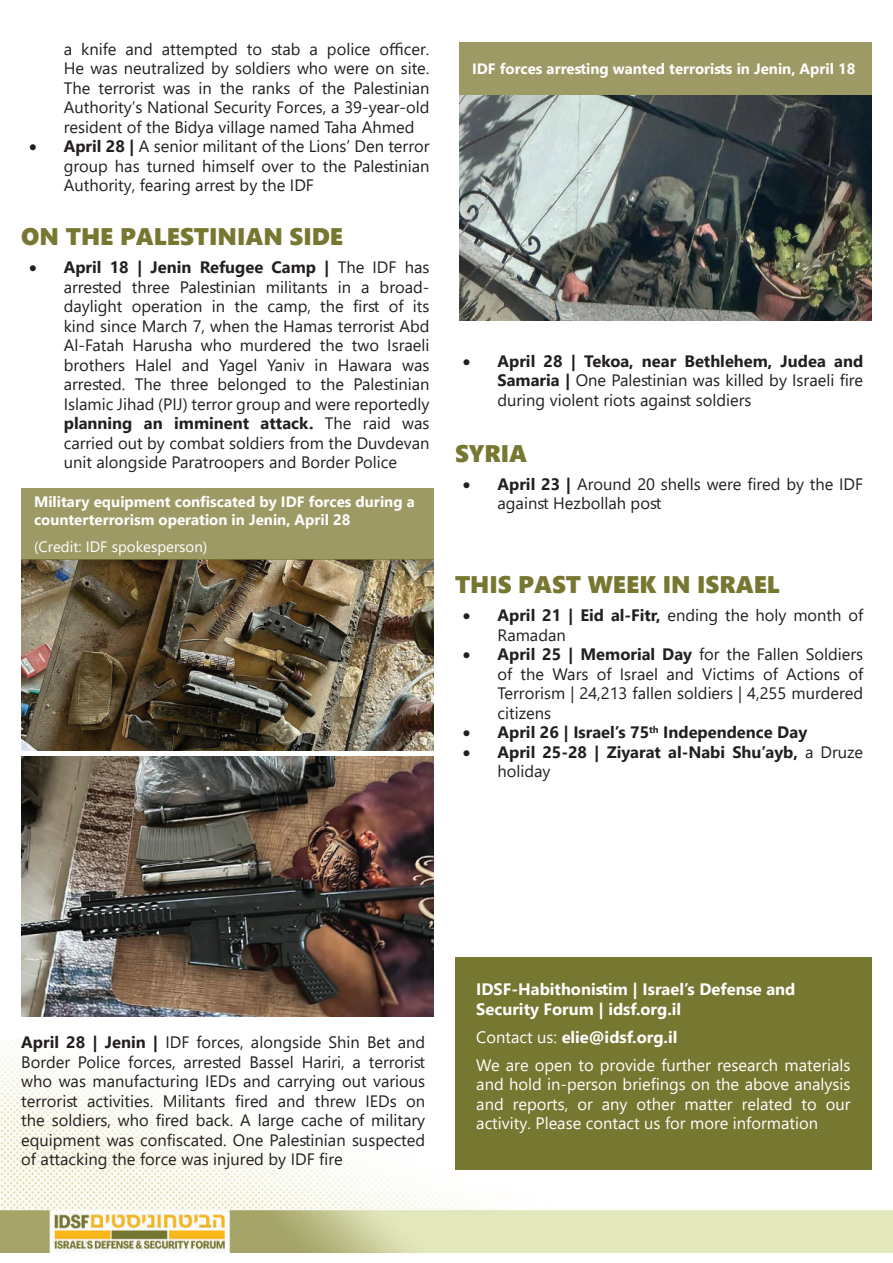
<style>
.page{position:relative;width:893px;height:1263px;background:#fff}
.page>*{position:absolute;margin:0;border:0;box-sizing:border-box;transform-origin:0 0}
.t1{font:24px "Segoe UI Black";color:#767730}
.t2{font:16.5px/19.5px "Segoe UI";color:#231f20;text-align:justify}
.t3{font:16.5px/19.5px "Segoe UI";color:#fff}
.t4{font:700 16.5px/19.5px "Segoe UI";color:#231f20}
.t5{font:700 16.5px/19.5px "Segoe UI";color:#fff}
.t6{font:700 15px/18px "Segoe UI";color:#fff}
.t7{font:15px "Segoe UI";color:#fff}
.s1{font-weight:700}
.s2{font-weight:400}
</style>
<div class="page">
<img style="left:0;top:1044px;width:893px;height:208px">
<div style="left:455px;top:957px;width:417px;height:212px;background:#767730"></div>
<img style="left:21px;top:560px;width:413px;height:190px">
<div style="left:21px;top:488px;width:413px;height:72px;background:#9d9a65"></div>
<img style="left:21px;top:757px;width:413px;height:259px">
<img style="left:459px;top:95px;width:413px;height:225px">
<div style="left:459px;top:43px;width:413px;height:52px;background:#9d9a65"></div>
<p class="t2" style="left:64px;top:37px;width:367px">a knife and attempted to stab a police officer.<br>He was neutralized by soldiers who were on site.<br>The terrorist was in the ranks of the Palestinian Authority’s National Security Forces, a 39-year-old resident of the Bidya village named Taha Ahmed</p>
<p class="t2" style="left:64px;top:135px;width:367px;text-indent:-35px">• <span class="s1">April 28 |</span> A senior militant of the Lions’ Den terror group has turned himself over to the Palestinian Authority, fearing arrest by the IDF</p>
<h1 class="t1" style="left:21px;top:227px;width:323px">ON THE PALESTINIAN SIDE</h1>
<p class="t2" style="left:64px;top:256px;width:367px;text-indent:-35px">• <span class="s1">April 18 | Jenin Refugee Camp |</span> The IDF has arrested three Palestinian militants in a broad&shy;daylight operation in the camp, the first of its kind since March 7, when the Hamas terrorist Abd Al-Fatah Harusha who murdered the two Israeli brothers Halel and Yagel Yaniv in Hawara was arrested. The three belonged to the Palestinian Islamic Jihad (PIJ) terror group and were reportedly <span class="s1">planning an imminent attack.</span> The raid was carried out by combat soldiers from the Duvdevan unit alongside Paratroopers and Border Police</p>
<p class="t6" style="left:34px;top:492px;width:382px">Military equipment confiscated by IDF forces during a counterterrorism operation in Jenin, April 28</p>
<p class="t7" style="left:34px;top:540px;width:175px">(Credit: IDF spokesperson)</p>
<p class="t6" style="left:472px;top:59px;width:385px">IDF forces arresting wanted terrorists in Jenin, April 18</p>
<p class="t2" style="left:497px;top:349px;width:367px;text-indent:-35px">• <span class="s1">April 28 | Tekoa, near Bethlehem, Judea and Samaria |</span> One Palestinian was killed by Israeli fire during violent riots against soldiers</p>
<h1 class="t1" style="left:455px;top:444px;width:74px">SYRIA</h1>
<p class="t2" style="left:497px;top:472px;width:367px;text-indent:-35px">• <span class="s1">April 23 |</span> Around 20 shells were fired by the IDF against Hezbollah post</p>
<h1 class="t1" style="left:455px;top:575px;width:326px">THIS PAST WEEK IN ISRAEL</h1>
<p class="t2" style="left:497px;top:604px;width:367px;text-indent:-35px">• <span class="s1">April 21 | Eid al-Fitr,</span> ending the holy month of<br>Ramadan</p>
<p class="t2" style="left:497px;top:643px;width:367px;text-indent:-35px">• <span class="s1">April 25 | Memorial Day</span> for the Fallen Soldiers of the Wars of Israel and Victims of Actions of Terrorism | 24,213 fallen soldiers | 4,255 murdered citizens</p>
<p class="t4" style="left:463px;top:721px;width:346px">• April 26 | Israel’s 75<sup>th</sup> Independence Day</p>
<p class="t4" style="left:497px;top:741px;width:367px;text-indent:-35px">• April 25-28 | Ziyarat al-Nabi Shu’ayb, <span class="s2">a Druze holiday</span></p>
<p class="t2" style="left:21px;top:1031px;width:405px"><span class="s1">April 28 | Jenin |</span> IDF forces, alongside Shin Bet and Border Police forces, arrested Bassel Hariri, a terrorist who was manufacturing IEDs and carrying out various terrorist activities. Militants fired and threw IEDs on the soldiers, who fired back. A large cache of military equipment was confiscated. One Palestinian suspected of attacking the force was injured by IDF fire</p>
<p class="t5" style="left:476px;top:978px;width:321px">IDSF-Habithonistim | Israel’s Defense and<br>Security Forum | idsf.org.il</p>
<p class="t3" style="left:476px;top:1021px;width:376px;line-height:28px">Contact us: <span class="s1">elie@idsf.org.il<br></span>We are open to provide further research materials</p>
<p class="t3" style="left:476px;top:1073px;width:376px;text-align:justify">and hold in-person briefings on the above analysis and reports, or any other matter related to our activity. Please contact us for more information</p>
</div>
